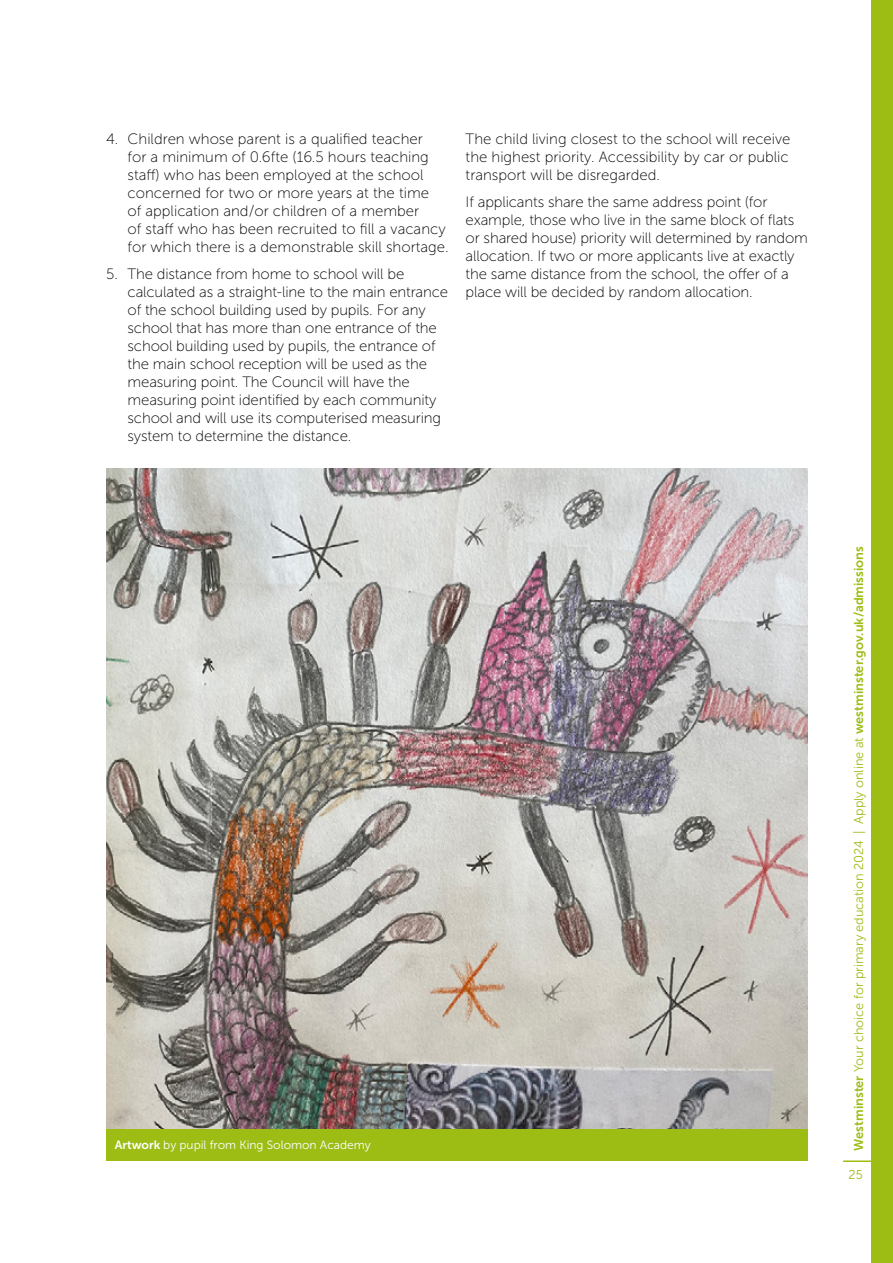
<style>
.page{position:relative;width:893px;height:1263px;background:#fff}
.page>*{position:absolute;margin:0;border:0;box-sizing:border-box;transform-origin:0 0}
.t1{font:15px/18px "Museo Sans 100";letter-spacing:-.01em;color:#000}
.t2{font:12.75px "Museo Sans 300";color:#9dbd15}
.t3{font:12px "Museo Sans 300";color:#fff}
.s1{font-family:"Museo Sans 700"}
</style>
<div class="page">
<div style="left:872px;top:0;width:21px;height:1263px;background:#9dbd15"></div>
<hr style="left:843px;top:1160px;width:31px;height:2px;background:#9dbd15">
<img style="left:106px;top:468px;width:702px;height:662px">
<div style="left:106px;top:1130px;width:702px;height:31px;background:#9dbd15"></div>
<p class="t1" style="left:128px;top:130px;width:323px;text-indent:-21px">4. Children whose parent is a qualified teacher<br>for a minimum of 0.6fte (16.5 hours teaching staff) who has been employed at the school concerned for two or more years at the time<br>of application and/or children of a member<br>of staff who has been recruited to fill a vacancy for which there is a demonstrable skill shortage.</p>
<p class="t1" style="left:128px;top:265px;width:322px;text-indent:-21px">5. The distance from home to school will be calculated as a straight-line to the main entrance of the school building used by pupils. For any school that has more than one entrance of the school building used by pupils, the entrance of the main school reception will be used as the measuring point. The Council will have the measuring point identified by each community school and will use its computerised measuring system to determine the distance.</p>
<p class="t1" style="left:466px;top:130px;width:326px;text-align:justify">The child living closest to the school will receive the highest priority. Accessibility by car or public transport will be disregarded.</p>
<p class="t1" style="left:466px;top:193px;width:344px">If applicants share the same address point (for example, those who live in the same block of flats or shared house) priority will determined by random allocation. If two or more applicants live at exactly the same distance from the school, the offer of a place will be decided by random allocation.</p>
<p class="t3" style="left:115px;top:1139px;width:258px"><span class="s1">Artwork</span> by pupil from King Solomon Academy</p>
<p class="t2" style="left:852px;top:1151px;width:606px;rotate:-90deg"><span class="s1">Westminster</span> Your choice for primary education 2024 | Apply online at <span class="s1">westminster.gov.uk/admissions</span></p>
<p class="t2" style="left:849px;top:1168px;width:16px">25</p>
</div>
